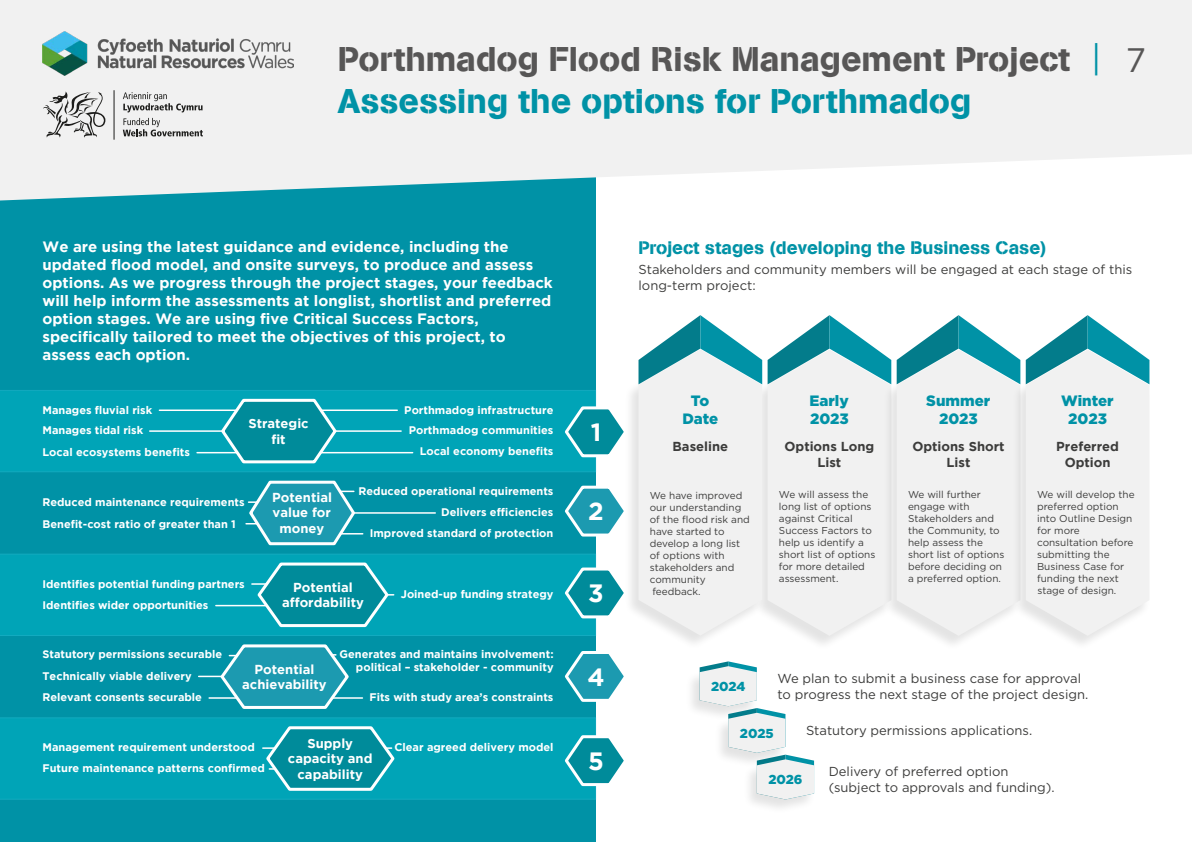
<style>
.page{position:relative;width:1192px;height:842px;background:#fff}
.page>*{position:absolute;margin:0;border:0;box-sizing:border-box;transform-origin:0 0}
.t1{font:33.95px/42px "AG Book Stencil";color:#575656}
.t2{font:700 25px "Gotham";color:#fff}
.t3{font:18px "AG Book Stencil";color:#0092a6}
.t4{font:700 15px/18px "Gotham";color:#fff}
.t5{font:900 15px/18px "Gotham";color:#0092a6;text-align:center}
.t6{font:13px/15.6px "Gotham";color:#3c3c3b}
.t7{font:700 13px/15.6px "Gotham";color:#fff;text-align:center}
.t8{font:700 13px/15.6px "Gotham";color:#3c3c3b;text-align:center}
.t9{font:900 13px "Gotham";color:#0092a6}
.t10{font:700 11px/20.8px "Gotham";color:#fff;text-align:right}
.t11{font:10px/12px "Gotham";color:#3c3c3b}
.s1{font-family:"Book Antiqua";color:#0092a6}
.s2{font-family:"Gotham"}
.s3{color:#0092a6}
</style>
<div class="page">
<div style="left:0;top:166px;width:596px;height:676px;background:#0092a6"></div>
<hr style="left:303px;top:697px;width:59px;height:2px;background:#fff">
<div style="left:0;top:554px;width:596px;height:82px;background:#00a4b7"></div>
<hr style="left:216px;top:605px;width:98px;height:1px;background:#fff">
<hr style="left:252px;top:583px;width:62px;height:2px;background:#fff">
<hr style="left:269px;top:594px;width:125px;height:1px;background:#fff">
<hr style="left:246px;top:523px;width:86px;height:1px;background:#fff">
<div style="left:0;top:718px;width:596px;height:81px;background:#00a4b7"></div>
<div style="left:0;top:390px;width:596px;height:82px;background:#00a4b7"></div>
<hr style="left:268px;top:512px;width:167px;height:2px;background:#fff">
<hr style="left:199px;top:676px;width:129px;height:1px;background:#fff">
<hr style="left:209px;top:697px;width:114px;height:2px;background:#fff">
<hr style="left:266px;top:533px;width:97px;height:1px;background:#fff">
<hr style="left:150px;top:430px;width:251px;height:2px;background:#fff">
<hr style="left:159px;top:409px;width:238px;height:2px;background:#fff">
<hr style="left:197px;top:452px;width:216px;height:1px;background:#fff">
<svg style="left:219px;top:396px;width:120px;height:69px"></svg>
<svg style="left:247px;top:480px;width:110px;height:66px"></svg>
<svg style="left:255px;top:560px;width:136px;height:69px"></svg>
<svg style="left:218px;top:644px;width:133px;height:65px"></svg>
<svg style="left:264px;top:724px;width:133px;height:68px"></svg>
<div style="left:753px;top:350px;width:140px;height:301px;background:#000;opacity:.11"></div>
<div style="left:882px;top:350px;width:140px;height:301px;background:#000;opacity:.11"></div>
<div style="left:1012px;top:350px;width:139px;height:301px;background:#000;opacity:.11"></div>
<svg style="left:1026px;top:315px;width:123px;height:321px"></svg>
<div style="left:624px;top:350px;width:140px;height:300px;background:#000;opacity:.11"></div>
<svg style="left:897px;top:315px;width:123px;height:321px"></svg>
<svg style="left:768px;top:315px;width:123px;height:321px"></svg>
<svg style="left:639px;top:315px;width:123px;height:321px"></svg>
<div style="left:685px;top:666px;width:74px;height:55px;background:#000;opacity:.11"></div>
<div style="left:743px;top:760px;width:73px;height:55px;background:#000;opacity:.11"></div>
<svg style="left:700px;top:661px;width:114px;height:138px"></svg>
<svg style="left:563px;top:404px;width:66px;height:55px"></svg>
<svg style="left:564px;top:483px;width:65px;height:55px"></svg>
<svg style="left:563px;top:565px;width:66px;height:55px"></svg>
<svg style="left:564px;top:648px;width:65px;height:54px"></svg>
<svg style="left:563px;top:732px;width:61px;height:55px"></svg>
<svg style="left:0;top:0;width:1192px;height:201px;fill:#f1f1f1"></svg>
<img style="left:43px;top:32px;width:250px;height:44px">
<hr style="left:114px;top:90px;width:1px;height:50px;background:#1d1d1b">
<svg style="left:123px;top:92px;width:80px;height:20px"></svg>
<svg style="left:123px;top:118px;width:80px;height:18px"></svg>
<svg style="left:43px;top:91px;width:62px;height:47px"></svg>
<h1 class="t1" style="left:338px;top:38px;width:810px">Porthmadog Flood Risk Management Project <span class="s1">|</span> <span class="s2">7<br></span><span class="s3">Assessing the options for Porthmadog</span></h1>
<p class="t4" style="left:43px;top:238px;width:512px">We are using the latest guidance and evidence, including the updated flood model, and onsite surveys, to produce and assess options. As we progress through the project stages, your feedback will help inform the assessments at longlist, shortlist and preferred option stages. We are using five Critical Success Factors, specifically tailored to meet the objectives of this project, to assess each option.</p>
<h3 class="t3" style="left:639px;top:237px;width:410px">Project stages (developing the Business Case)</h3>
<p class="t6" style="left:639px;top:261px;width:495px">Stakeholders and community members will be engaged at each stage of this long-term project:</p>
<p class="t10" style="left:43px;top:399px;width:111px">Manages fluvial risk</p>
<p class="t10" style="left:404px;top:399px;width:151px">Porthmadog infrastructure</p>
<p class="t10" style="left:43px;top:441px;width:149px">Local ecosystems benefits</p>
<p class="t7" style="left:248px;top:415px;width:62px">Strategic fit</p>
<p class="t10" style="left:43px;top:420px;width:102px">Manages tidal risk</p>
<p class="t10" style="left:409px;top:420px;width:146px">Porthmadog communities<br>Local economy benefits</p>
<p class="t10" style="left:43px;top:491px;width:204px;line-height:21.6px;text-align:left">Reduced maintenance requirements<br>Benefit-cost ratio of greater than 1</p>
<p class="t7" style="left:272px;top:489px;width:61px">Potential value for money</p>
<p class="t10" style="left:359px;top:481px;width:196px">Reduced operational requirements<br>Delivers efficiencies<br>Improved standard of protection</p>
<p class="t10" style="left:43px;top:573px;width:204px;text-align:left">Identifies potential funding partners<br>Identifies wider opportunities</p>
<p class="t10" style="left:43px;top:643px;width:181px">Statutory permissions securable</p>
<p class="t10" style="left:43px;top:687px;width:161px">Relevant consents securable</p>
<p class="t7" style="left:282px;top:579px;width:83px">Potential affordability</p>
<p class="t10" style="left:401px;top:583px;width:154px">Joined-up funding strategy</p>
<p class="t10" style="left:340px;top:647px;width:216px;line-height:13.2px">Generates and maintains involvement: political – stakeholder - community</p>
<p class="t10" style="left:370px;top:687px;width:185px">Fits with study area’s constraints</p>
<p class="t7" style="left:242px;top:661px;width:86px">Potential achievability</p>
<p class="t10" style="left:43px;top:665px;width:151px">Technically viable delivery</p>
<h2 class="t2" style="left:591px;top:418px;width:12px">1</h2>
<h2 class="t2" style="left:588px;top:497px;width:17px">2</h2>
<h2 class="t2" style="left:588px;top:579px;width:17px">3</h2>
<h2 class="t2" style="left:587px;top:662px;width:19px">4</h2>
<h3 class="t5" style="left:683px;top:391px;width:37px">To<br>Date</h3>
<p class="t8" style="left:673px;top:438px;width:57px">Baseline</p>
<p class="t11" style="left:650px;top:489px;width:102px">We have improved our understanding of the flood risk and have started to develop a long list of options with stakeholders and community feedback.</p>
<h3 class="t5" style="left:810px;top:391px;width:41px;text-align:left">Early<br>2023</h3>
<p class="t8" style="left:784px;top:439px;width:91px">Options Long<br>List</p>
<p class="t11" style="left:779px;top:488px;width:98px">We will assess the long list of options against Critical<br>Success Factors to help us identify a short list of options for more detailed assessment.</p>
<h3 class="t5" style="left:926px;top:391px;width:65px">Summer<br>2023</h3>
<p class="t8" style="left:912px;top:439px;width:94px">Options Short<br>List</p>
<p class="t11" style="left:908px;top:488px;width:98px">We will further engage with<br>Stakeholders and the Community, to help assess the short list of options before deciding on a preferred option.</p>
<h3 class="t5" style="left:1061px;top:391px;width:54px">Winter<br>2023</h3>
<p class="t8" style="left:1056px;top:439px;width:64px">Preferred<br>Option</p>
<p class="t11" style="left:1037px;top:488px;width:99px">We will develop the preferred option into Outline Design for more consultation before submitting the<br>Business Case for funding the next stage of design.</p>
<p class="t9" style="left:711px;top:679px;width:36px">2024</p>
<p class="t6" style="left:777px;top:670px;width:312px">We plan to submit a business case for approval to progress the next stage of the project design.</p>
<p class="t7" style="left:288px;top:735px;width:86px">Supply capacity and capability</p>
<p class="t10" style="left:43px;top:737px;width:214px">Management requirement understood</p>
<p class="t10" style="left:394px;top:737px;width:161px">Clear agreed delivery model</p>
<p class="t10" style="left:43px;top:758px;width:224px">Future maintenance patterns confirmed</p>
<h2 class="t2" style="left:588px;top:746px;width:17px">5</h2>
<p class="t9" style="left:740px;top:725px;width:35px">2025</p>
<p class="t6" style="left:806px;top:722px;width:228px">Statutory permissions applications.</p>
<p class="t6" style="left:829px;top:764px;width:227px">Delivery of preferred option (subject to approvals and funding).</p>
<p class="t9" style="left:768px;top:772px;width:36px">2026</p>
</div>
